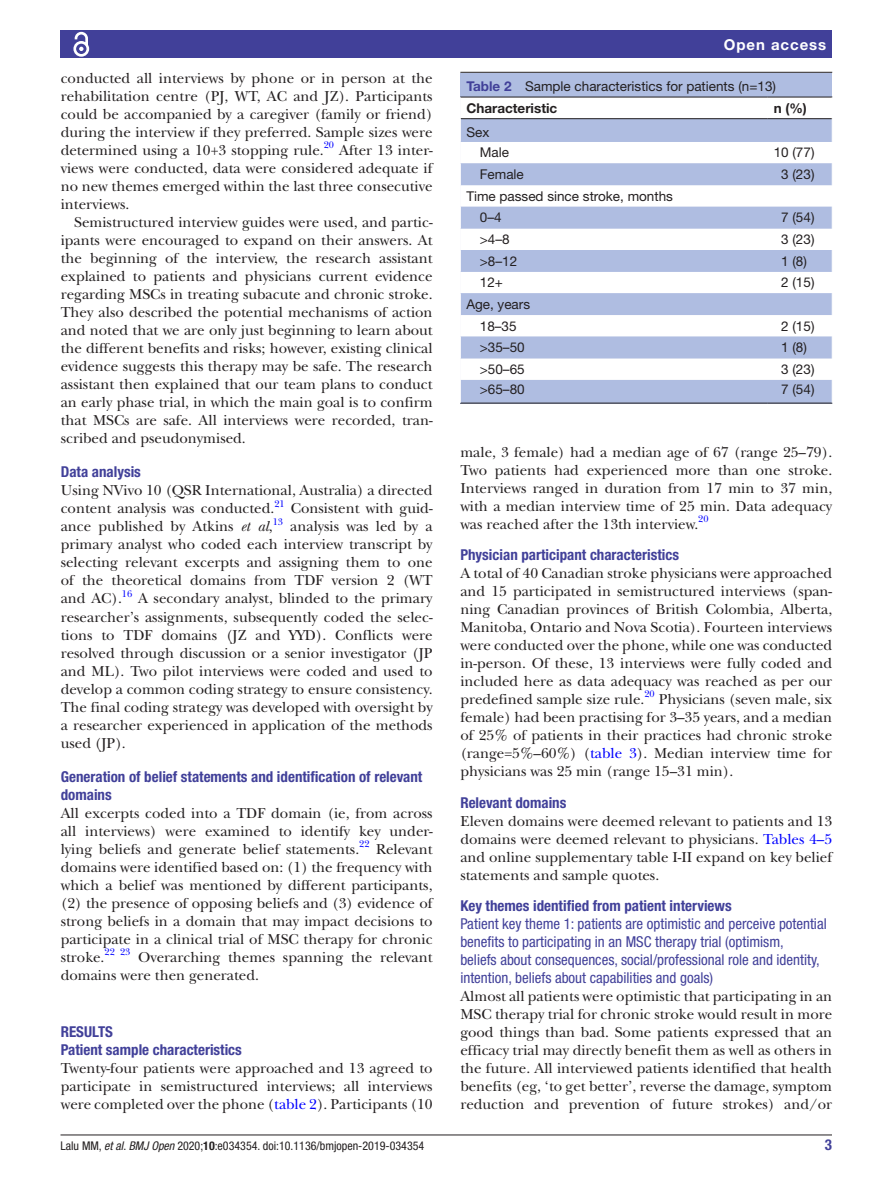
<style>
.page{position:relative;width:893px;height:1191px;background:#fff}
.page>*{position:absolute;margin:0;border:0;box-sizing:border-box;transform-origin:0 0}
.t1{font:15px/18px "New Baskerville";color:#231f20;text-align:justify}
.t2{font:condensed 15px/18px "Helvetica Neue LT Std";color:#414099}
.t3{font:700 condensed 15px/18px "Helvetica Neue LT Std";color:#414099}
.t4{font:700 15px "Helvetica Neue LT Std";letter-spacing:.065em;color:#fff}
.t5{font:13.5px/21.6px "Helvetica Neue LT Std";color:#231f20}
.t6{font:700 13.5px "Helvetica Neue LT Std";color:#231f20}
.t7{font:condensed 12px "Helvetica Neue LT Std";color:#231f20}
.t8{font:9.9px "New Baskerville";color:#00f}
.s1{font-style:italic}
.s2{color:#00f}
.s3{font-weight:700;color:#414099}
.s4{font-weight:700}
</style>
<div class="page">
<hr style="left:61px;top:1134px;width:771px;height:1px;background:#231f20">
<div style="left:61px;top:31px;width:771px;height:27px;background:#414099"></div>
<svg style="left:73px;top:31px;width:17px;height:26px"></svg>
<div style="left:460px;top:73px;width:372px;height:330px;background:#afbde1"></div>
<hr style="left:460px;top:72px;width:372px;height:1px;background:#231f20">
<div style="left:461px;top:98px;width:371px;height:20px;background:#fff"></div>
<svg style="left:461px;top:119px;width:371px;height:284px"></svg>
<hr style="left:460px;top:97px;width:308px;height:1px;background:#231f20">
<hr style="left:460px;top:118px;width:308px;height:1px;background:#231f20">
<hr style="left:768px;top:97px;width:64px;height:1px;background:#231f20">
<hr style="left:768px;top:118px;width:64px;height:1px;background:#231f20">
<hr style="left:460px;top:403px;width:308px;height:1px;background:#231f20">
<hr style="left:768px;top:403px;width:64px;height:1px;background:#231f20">
<svg style="left:460px;top:97px;width:1px;height:306px"></svg>
<p class="t1" style="left:61px;top:69px;width:373px">conducted all interviews by phone or in person at the rehabilitation centre (PJ, WT, AC and JZ). Participants could be accompanied by a caregiver (family or friend) during the interview if they preferred. Sample sizes were determined using a 10+3 stopping rule.</p>
<p class="t8" style="left:324px;top:139px;width:12px">20</p>
<p class="t1" style="left:61px;top:141px;width:373px;text-indent:278px">After 13 inter&shy;views were conducted, data were considered adequate if no new themes emerged within the last three consecutive interviews.</p>
<p class="t1" style="left:61px;top:213px;width:373px;text-indent:14px">Semistructured interview guides were used, and partic&shy;ipants were encouraged to expand on their answers. At the beginning of the interview, the research assistant explained to patients and physicians current evidence regarding MSCs in treating subacute and chronic stroke.<br>They also described the potential mechanisms of action and noted that we are only just beginning to learn about the different benefits and risks; however, existing clinical evidence suggests this therapy may be safe. The research assistant then explained that our team plans to conduct an early phase trial, in which the main goal is to confirm that MSCs are safe. All interviews were recorded, tran&shy;scribed and pseudonymised.</p>
<p class="t3" style="left:61px;top:463px;width:82px">Data analysis</p>
<p class="t1" style="left:61px;top:482px;width:373px">Using NVivo 10 (QSR International, Australia) a directed content analysis was conducted.</p>
<p class="t8" style="left:274px;top:498px;width:12px">21</p>
<p class="t1" style="left:291px;top:500px;width:143px">Consistent with guid-</p>
<p class="t1" style="left:61px;top:518px;width:213px">ance published by Atkins <span class="s1">et al</span>,</p>
<p class="t8" style="left:273px;top:516px;width:12px">13</p>
<p class="t1" style="left:61px;top:518px;width:373px;text-indent:230px">analysis was led by a primary analyst who coded each interview transcript by selecting relevant excerpts and assigning them to one of the theoretical domains from TDF version 2 (WT and AC).</p>
<p class="t8" style="left:122px;top:588px;width:12px">16</p>
<p class="t1" style="left:61px;top:590px;width:373px;text-indent:77px">A secondary analyst, blinded to the primary researcher’s assignments, subsequently coded the selec&shy;tions to TDF domains (JZ and YYD). Conflicts were resolved through discussion or a senior investigator (JP and ML). Two pilot interviews were coded and used to develop a common coding strategy to ensure consistency.<br>The final coding strategy was developed with oversight by a researcher experienced in application of the methods used (JP).</p>
<p class="t3" style="left:61px;top:767px;width:363px">Generation of belief statements and identification of relevant domains</p>
<p class="t1" style="left:61px;top:804px;width:373px">All excerpts coded into a TDF domain (ie, from across all interviews) were examined to identify key under&shy;lying beliefs and generate belief statements.</p>
<p class="t8" style="left:359px;top:838px;width:12px">22</p>
<p class="t1" style="left:61px;top:840px;width:373px;text-indent:315px">Relevant domains were identified based on: (1) the frequency with which a belief was mentioned by different participants, (2) the presence of opposing beliefs and (3) evidence of strong beliefs in a domain that may impact decisions to participate in a clinical trial of MSC therapy for chronic stroke.</p>
<p class="t8" style="left:105px;top:946px;width:27px">22 23</p>
<p class="t1" style="left:61px;top:948px;width:373px;text-indent:77px">Overarching themes spanning the relevant domains were then generated.</p>
<p class="t3" style="left:61px;top:1022px;width:183px">Results<br>Patient sample characteristics</p>
<p class="t1" style="left:61px;top:1059px;width:373px">Twenty-four patients were approached and 13 agreed to participate in semistructured interviews; all interviews were completed over the phone (<span class="s2">table 2</span>). Participants (10</p>
<p class="t4" style="left:724px;top:35px;width:104px">Open access</p>
<p class="t5" style="left:466px;top:75px;width:311px;line-height:22px"><span class="s3">Table 2</span> Sample characteristics for patients (n=13)<br><span class="s4">Characteristic</span></p>
<p class="t6" style="left:774px;top:99px;width:35px">n (%)</p>
<p class="t5" style="left:480px;top:122px;width:31px;line-height:20.1px;text-indent:-14px">Sex<br>Male</p>
<p class="t5" style="left:774px;top:142px;width:42px">10 (77)</p>
<p class="t5" style="left:480px;top:163px;width:46px">Female</p>
<p class="t5" style="left:781px;top:163px;width:35px">3 (23)</p>
<p class="t5" style="left:480px;top:185px;width:195px;text-indent:-14px">Time passed since stroke, months<br>0–4</p>
<p class="t5" style="left:781px;top:207px;width:35px">7 (54)</p>
<p class="t5" style="left:480px;top:228px;width:31px">&gt;4–8</p>
<p class="t5" style="left:781px;top:228px;width:35px">3 (23)</p>
<p class="t5" style="left:480px;top:250px;width:39px">&gt;8–12</p>
<p class="t5" style="left:781px;top:250px;width:27px">1 (8)</p>
<p class="t5" style="left:480px;top:271px;width:25px">12+</p>
<p class="t5" style="left:781px;top:271px;width:35px">2 (15)</p>
<p class="t5" style="left:466px;top:293px;width:65px;text-align:center">Age, years<br>18–35</p>
<p class="t5" style="left:781px;top:315px;width:35px">2 (15)</p>
<p class="t5" style="left:480px;top:336px;width:46px">&gt;35–50</p>
<p class="t5" style="left:781px;top:336px;width:27px">1 (8)</p>
<p class="t5" style="left:480px;top:358px;width:46px">&gt;50–65</p>
<p class="t5" style="left:781px;top:358px;width:35px">3 (23)</p>
<p class="t5" style="left:480px;top:378px;width:46px">&gt;65–80</p>
<p class="t5" style="left:781px;top:378px;width:35px">7 (54)</p>
<p class="t1" style="left:460px;top:443px;width:373px">male, 3 female) had a median age of 67 (range 25–79).<br>Two patients had experienced more than one stroke.<br>Interviews ranged in duration from 17 min to 37 min, with a median interview time of 25 min. Data adequacy was reached after the 13th interview.<sup>20</sup></p>
<p class="t3" style="left:460px;top:545px;width:220px">Physician participant characteristics</p>
<p class="t1" style="left:460px;top:564px;width:373px">A total of 40 Canadian stroke physicians were approached and 15 participated in semistructured interviews (span&shy;ning Canadian provinces of British Colombia, Alberta, Manitoba, Ontario and Nova Scotia). Fourteen interviews were conducted over the phone, while one was conducted in-person. Of these, 13 interviews were fully coded and included here as data adequacy was reached as per our predefined sample size rule.</p>
<p class="t8" style="left:644px;top:688px;width:12px">20</p>
<p class="t1" style="left:460px;top:690px;width:373px;text-indent:198px">Physicians (seven male, six female) had been practising for 3–35 years, and a median of 25% of patients in their practices had chronic stroke (range=5%–60%) (<span class="s2">table 3</span>). Median interview time for physicians was 25 min (range 15–31 min).</p>
<p class="t3" style="left:460px;top:793px;width:108px">Relevant domains</p>
<p class="t1" style="left:460px;top:812px;width:373px">Eleven domains were deemed relevant to patients and 13 domains were deemed relevant to physicians. <span class="s2">Tables 4–5 </span>and online supplementary table I-II expand on key belief statements and sample quotes.</p>
<p class="t3" style="left:460px;top:896px;width:273px">Key themes identified from patient interviews</p>
<p class="t2" style="left:460px;top:915px;width:368px">Patient key theme 1: patients are optimistic and perceive potential benefits to participating in an MSC therapy trial (optimism,<br>beliefs about consequences, social/professional role and identity, intention, beliefs about capabilities and goals)</p>
<p class="t1" style="left:460px;top:987px;width:373px">Almost all patients were optimistic that participating in an MSC therapy trial for chronic stroke would result in more good things than bad. Some patients expressed that an efficacy trial may directly benefit them as well as others in the future. All interviewed patients identified that health benefits (eg, ‘to get better’, reverse the damage, symptom reduction and prevention of future strokes) and/or</p>
<p class="t7" style="left:61px;top:1138px;width:365px">Lalu MM, <span class="s1">et al</span>. <span class="s1">BMJ Open</span> 2020;<span class="s4">10</span>:e034354. doi:10.1136/bmjopen-2019-034354</p>
<p class="t3" style="left:825px;top:1135px;width:9px">3</p>
</div>
